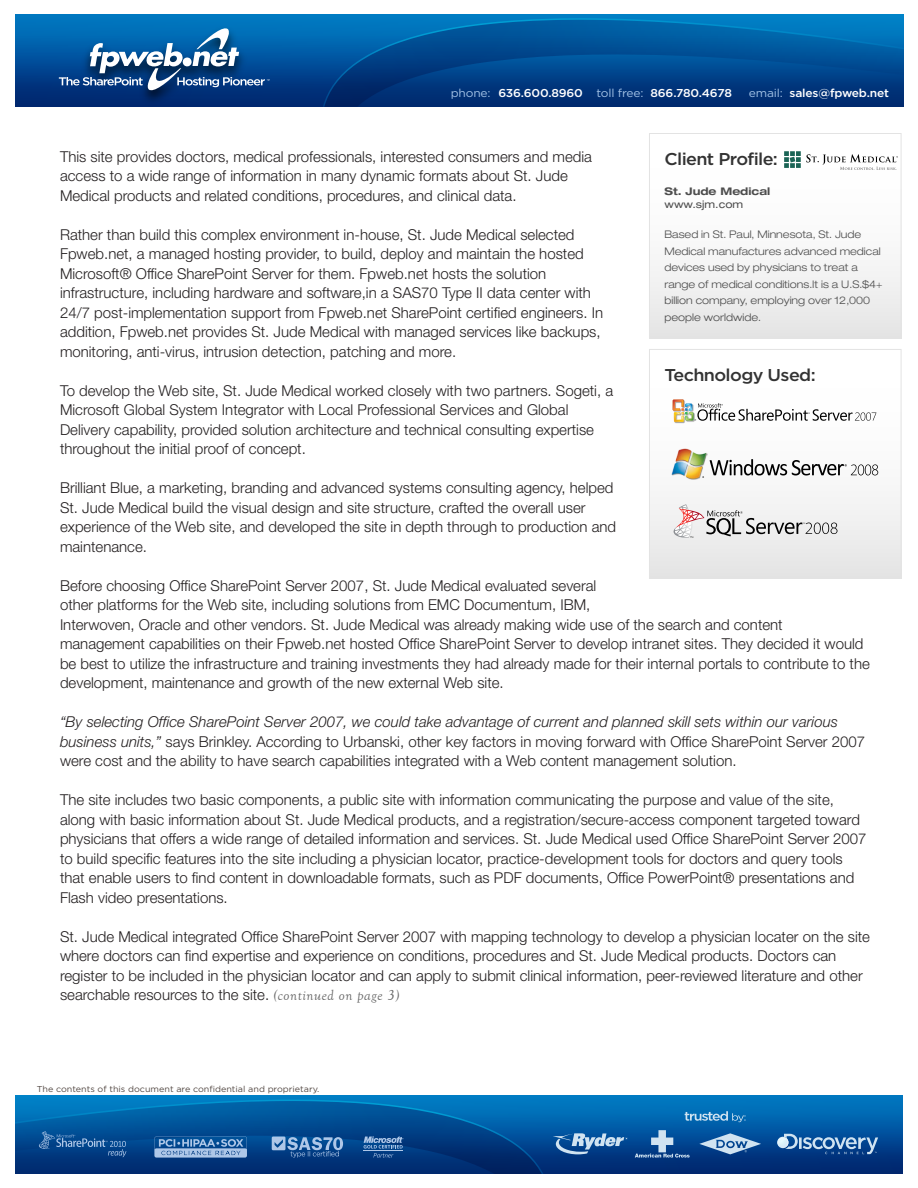
<style>
.page{position:relative;width:918px;height:1188px;background:#fff}
.page>*{position:absolute;margin:0;border:0;box-sizing:border-box;transform-origin:0 0}
.t1{font:500 17.1px "Gotham";letter-spacing:-.035em;color:#333;scale:1.05 1}
.t2{font:300 15px/19.5px "Helvetica Neue LT Std";color:#231f20}
.t3{font:500 11.4px "Gotham";letter-spacing:-.015em;color:#fff;scale:1.05 1}
.t4{font:300 expanded 10.5px/16.5px "Helvetica Neue LT Std";color:#4d4d4d}
.t5{font:700 expanded 10.5px/13.5px "Helvetica Neue LT Std";color:#4d4d4d}
.t6{font:8.55px "Gotham";color:#544a45;scale:1.05 1}
.s1{font-weight:400;color:#a1c0e5}
.s2{font-style:italic}
.s3{font-family:"Goudy Old Style T";font-weight:400;font-style:italic;color:#666}
.s4{font-weight:400}
</style>
<div class="page">
<div style="left:649px;top:134px;width:252px;height:204px;background:linear-gradient(to bottom,#fff,#e9e9e9)"></div>
<div style="left:649px;top:133px;width:252px;height:206px;border:1px solid #e3e3e3"></div>
<svg style="left:784px;top:151px;width:114px;height:19px"></svg>
<div style="left:649px;top:349px;width:252px;height:230px;background:linear-gradient(to bottom,#fff,#e9e9e9)"></div>
<div style="left:649px;top:349px;width:253px;height:230px;border:1px solid #e3e3e3"></div>
<img style="left:671px;top:449px;width:37px;height:31px">
<svg style="left:710px;top:459px;width:168px;height:16px"></svg>
<svg style="left:673px;top:504px;width:164px;height:34px"></svg>
<img style="left:658px;top:385px;width:51px;height:53px">
<svg style="left:673px;top:399px;width:203px;height:23px"></svg>
<div style="left:15px;top:1096px;width:888px;height:77px;background:linear-gradient(to bottom,#007ec8,#00226c)"></div>
<svg style="left:699px;top:1133px;width:62px;height:21px"></svg>
<svg style="left:777px;top:1134px;width:101px;height:20px;background:#4476ae"></svg>
<svg style="left:635px;top:1130px;width:55px;height:28px;background:#336ba8"></svg>
<svg style="left:685px;top:1111px;width:60px;height:11px"></svg>
<svg style="left:15px;top:1100px;width:613px;height:73px;background:#0b5397"></svg>
<svg style="left:15px;top:15px;width:889px;height:92px;background:#004e95"></svg>
<img style="left:77px;top:23px;width:175px;height:84px">
<svg style="left:59px;top:26px;width:211px;height:67px;background:#2e6ca4"></svg>
<p class="t3" style="left:451px;top:87px;width:269px"><span class="s1">phone:</span> 636.600.8960 <span class="s1">toll free:</span> 866.780.4678</p>
<p class="t3" style="left:749px;top:87px;width:135px"><span class="s1">email:</span> sales@fpweb.net</p>
<p class="t2" style="left:60px;top:146px;width:534px">This site provides doctors, medical professionals, interested consumers and media access to a wide range of information in many dynamic formats about St. Jude<br>Medical products and related conditions, procedures, and clinical data.</p>
<p class="t2" style="left:60px;top:224px;width:545px">Rather than build this complex environment in-house, St. Jude Medical selected Fpweb.net, a managed hosting provider, to build, deploy and maintain the hosted Microsoft® Office SharePoint Server for them. Fpweb.net hosts the solution infrastructure, including hardware and software,in a SAS70 Type II data center with 24/7 post-implementation support from Fpweb.net SharePoint certified engineers. In addition, Fpweb.net provides St. Jude Medical with managed services like backups, monitoring, anti-virus, intrusion detection, patching and more.</p>
<p class="t2" style="left:60px;top:380px;width:555px">To develop the Web site, St. Jude Medical worked closely with two partners. Sogeti, a Microsoft Global System Integrator with Local Professional Services and Global Delivery capability, provided solution architecture and technical consulting expertise throughout the initial proof of concept.</p>
<p class="t2" style="left:60px;top:478px;width:558px">Brilliant Blue, a marketing, branding and advanced systems consulting agency, helped St. Jude Medical build the visual design and site structure, crafted the overall user experience of the Web site, and developed the site in depth through to production and maintenance.</p>
<p class="t2" style="left:60px;top:575px;width:811px">Before choosing Office SharePoint Server 2007, St. Jude Medical evaluated several<br>other platforms for the Web site, including solutions from EMC Documentum, IBM,<br>Interwoven, Oracle and other vendors. St. Jude Medical was already making wide use of the search and content management capabilities on their Fpweb.net hosted Office SharePoint Server to develop intranet sites. They decided it would be best to utilize the infrastructure and training investments they had already made for their internal portals to contribute to the development, maintenance and growth of the new external Web site.</p>
<p class="t2" style="left:60px;top:712px;width:807px"><span class="s2">“By selecting Office SharePoint Server 2007, we could take advantage of current and planned skill sets within our various business units,”</span> says Brinkley. According to Urbanski, other key factors in moving forward with Office SharePoint Server 2007 were cost and the ability to have search capabilities integrated with a Web content management solution.</p>
<p class="t2" style="left:60px;top:790px;width:808px">The site includes two basic components, a public site with information communicating the purpose and value of the site, along with basic information about St. Jude Medical products, and a registration/secure-access component targeted toward physicians that offers a wide range of detailed information and services. St. Jude Medical used Office SharePoint Server 2007 to build specific features into the site including a physician locator, practice-development tools for doctors and query tools that enable users to find content in downloadable formats, such as PDF documents, Office PowerPoint® presentations and Flash video presentations.</p>
<p class="t2" style="left:60px;top:926px;width:812px">St. Jude Medical integrated Office SharePoint Server 2007 with mapping technology to develop a physician locater on the site where doctors can find expertise and experience on conditions, procedures and St. Jude Medical products. Doctors can register to be included in the physician locator and can apply to submit clinical information, peer-reviewed literature and other searchable resources to the site. <span class="s3">(continued on page 3)</span></p>
<p class="t1" style="left:664px;top:149px;width:110px">Client Profile:</p>
<p class="t5" style="left:664px;top:184px;width:107px">St. Jude Medical <span class="s4">www.sjm.com</span></p>
<p class="t4" style="left:664px;top:226px;width:220px">Based in St. Paul, Minnesota, St. Jude Medical manufactures advanced medical devices used by physicians to treat a range of medical conditions.It is a U.S.$4+ billion company, employing over 12,000 people worldwide.</p>
<p class="t1" style="left:664px;top:365px;width:145px">Technology Used:</p>
<p class="t6" style="left:37px;top:1084px;width:271px">The contents of this document are confidential and proprietary.</p>
</div>
